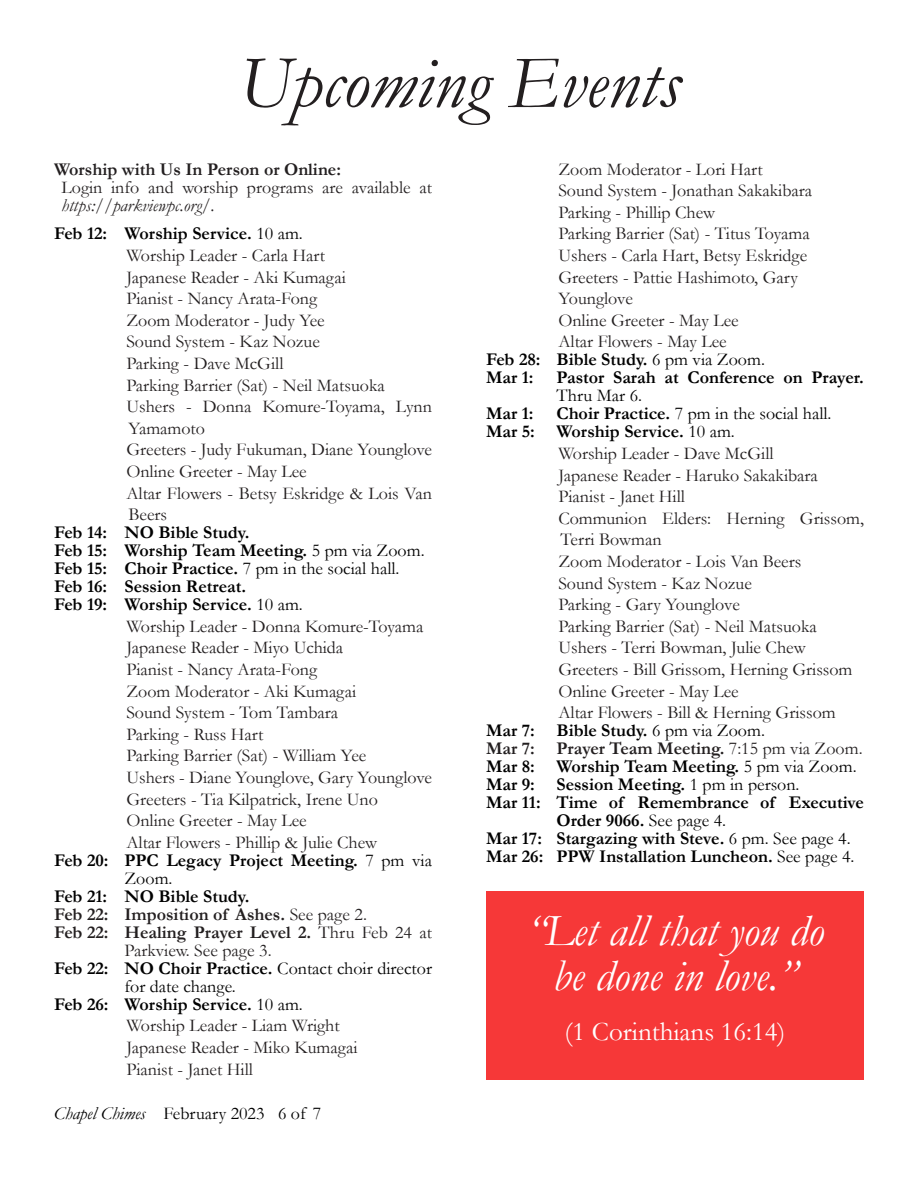
<style>
.page{position:relative;width:918px;height:1188px;background:#fff}
.page>*{position:absolute;margin:0;border:0;box-sizing:border-box;transform-origin:0 0}
.t1{font:italic 75px "Garamond";color:#231f20}
.t2{font:italic 45px/45px "Garamond";color:#fff;text-align:center}
.t3{font:27px "Garamond";color:#fff}
.t4{font:18px/21.6px "Garamond";color:#231f20}
.t5{font:700 18px/18px "Garamond";color:#000}
.t6{font:700 18px "Garamond";color:#231f20}
.t7{font:18px "Garamond";color:#000}
.t8{font:italic 18px/28.8px "Garamond";color:#231f20}
.s1{font-weight:700;font-style:normal;color:#000}
.s2{font-style:normal;color:#000}
.s3{font-weight:400}
.s4{font-style:italic}
</style>
<div class="page">
<div style="left:486px;top:891px;width:378px;height:189px;background:#f63838"></div>
<h1 class="t1" style="left:238px;top:57px;width:444px">Upcoming Events</h1>
<p class="t6" style="left:54px;top:163px;width:289px">Worship with Us In Person or Online:</p>
<p class="t4" style="left:62px;top:178px;width:372px">Login info and worship programs are available at</p>
<p class="t8" style="left:54px;top:193px;width:250px;text-indent:8px">https://parkviewpc.org/.<br><span class="s1">Feb 12: Worship Service.</span> <span class="s2">10 am.</span></p>
<p class="t4" style="left:126px;top:247px;width:307px">Worship Leader - Carla Hart<br>Japanese Reader - Aki Kumagai<br>Pianist - Nancy Arata-Fong<br>Zoom Moderator - Judy Yee<br>Sound System - Kaz Nozue<br>Parking - Dave McGill<br>Parking Barrier (Sat) - Neil Matsuoka<br>Ushers - Donna Komure-Toyama, Lynn<br>Yamamoto<br>Greeters - Judy Fukuman, Diane Younglove<br>Online Greeter - May Lee<br>Altar Flowers - Betsy Eskridge &amp; Lois Van<br>Beers</p>
<p class="t5" style="left:54px;top:526px;width:372px">Feb 14: NO Bible Study.<br>Feb 15: Worship Team Meeting. <span class="s3">5 pm via Zoom.<br></span>Feb 15: Choir Practice. <span class="s3">7 pm in the social hall.<br></span>Feb 16: Session Retreat.<br>Feb 19: Worship Service. <span class="s3">10 am.</span></p>
<p class="t4" style="left:126px;top:617px;width:307px">Worship Leader - Donna Komure-Toyama<br>Japanese Reader - Miyo Uchida<br>Pianist - Nancy Arata-Fong<br>Zoom Moderator - Aki Kumagai<br>Sound System - Tom Tambara<br>Parking - Russ Hart<br>Parking Barrier (Sat) - William Yee<br>Ushers - Diane Younglove, Gary Younglove<br>Greeters - Tia Kilpatrick, Irene Uno<br>Online Greeter - May Lee<br>Altar Flowers - Phillip &amp; Julie Chew</p>
<p class="t5" style="left:124px;top:853px;width:309px;text-indent:-70px">Feb 20: PPC Legacy Project Meeting. <span class="s3">7 pm via<br>Zoom.</span></p>
<p class="t5" style="left:54px;top:889px;width:197px">Feb 21: NO Bible Study.</p>
<p class="t6" style="left:54px;top:908px;width:315px">Feb 22: Imposition of Ashes. <span class="s3">See page 2.</span></p>
<p class="t6" style="left:54px;top:926px;width:380px">Feb 22: Healing Prayer Level 2. <span class="s3">Thru Feb 24 at</span></p>
<p class="t4" style="left:124px;top:941px;width:149px">Parkview. See page 3.</p>
<p class="t5" style="left:54px;top:961px;width:379px">Feb 22: NO Choir Practice. <span class="s3">Contact choir director</span></p>
<p class="t7" style="left:124px;top:980px;width:113px">for date change.</p>
<p class="t5" style="left:54px;top:997px;width:250px">Feb 26: Worship Service. <span class="s3">10 am.</span></p>
<p class="t4" style="left:126px;top:1017px;width:233px">Worship Leader - Liam Wright<br>Japanese Reader - Miko Kumagai<br>Pianist - Janet Hill</p>
<p class="t7" style="left:54px;top:1108px;width:269px"><span class="s4">Chapel Chimes</span> February 2023 6 of 7</p>
<p class="t4" style="left:558px;top:160px;width:255px">Zoom Moderator - Lori Hart<br>Sound System - Jonathan Sakakibara<br>Parking - Phillip Chew<br>Parking Barrier (Sat) - Titus Toyama<br>Ushers - Carla Hart, Betsy Eskridge<br>Greeters - Pattie Hashimoto, Gary<br>Younglove<br>Online Greeter - May Lee<br>Altar Flowers - May Lee</p>
<p class="t5" style="left:486px;top:353px;width:280px">Feb 28: Bible Study. <span class="s3">6 pm via Zoom.<br></span>Mar 1:</p>
<p class="t5" style="left:557px;top:371px;width:309px">Pastor Sarah at Conference on Prayer.</p>
<p class="t7" style="left:556px;top:390px;width:87px">Thru Mar 6.</p>
<p class="t5" style="left:486px;top:407px;width:347px;text-indent:71px">Choir Practice. <span class="s3">7 pm in the social hall.<br></span>Mar 5: Worship Service. <span class="s3">10 am.</span></p>
<p class="t4" style="left:558px;top:445px;width:307px">Worship Leader - Dave McGill<br>Japanese Reader - Haruko Sakakibara<br>Pianist - Janet Hill<br>Communion Elders: Herning Grissom,<br>Terri Bowman<br>Zoom Moderator - Lois Van Beers<br>Sound System - Kaz Nozue<br>Parking - Gary Younglove<br>Parking Barrier (Sat) - Neil Matsuoka<br>Ushers - Terri Bowman, Julie Chew<br>Greeters - Bill Grissom, Herning Grissom<br>Online Greeter - May Lee<br>Altar Flowers - Bill &amp; Herning Grissom</p>
<p class="t5" style="left:486px;top:724px;width:280px">Mar 7: Bible Study. <span class="s3">6 pm via Zoom.</span></p>
<p class="t6" style="left:486px;top:742px;width:378px">Mar 7: Prayer Team Meeting. <span class="s3">7:15 pm via Zoom.</span></p>
<p class="t5" style="left:486px;top:760px;width:372px">Mar 8: Worship Team Meeting. <span class="s3">5 pm via Zoom.</span></p>
<p class="t5" style="left:486px;top:778px;width:315px">Mar 9: Session Meeting. <span class="s3">1 pm in person.</span></p>
<p class="t5" style="left:486px;top:796px;width:379px">Mar 11: Time of Remembrance of Executive</p>
<p class="t5" style="left:556px;top:814px;width:171px">Order 9066. <span class="s3">See page 4.</span></p>
<p class="t5" style="left:486px;top:832px;width:366px">Mar 17: Stargazing with Steve. <span class="s3">6 pm. See page 4.</span></p>
<p class="t5" style="left:486px;top:850px;width:370px">Mar 26: PPW Installation Luncheon. <span class="s3">See page 4.</span></p>
<p class="t5" style="left:486px;top:407px;width:49px">Mar 1:</p>
<h2 class="t2" style="left:526px;top:914px;width:299px">“Let all that you do be done in love.”</h2>
<h3 class="t3" style="left:565px;top:1022px;width:222px">(1 Corinthians 16:14)</h3>
</div>
